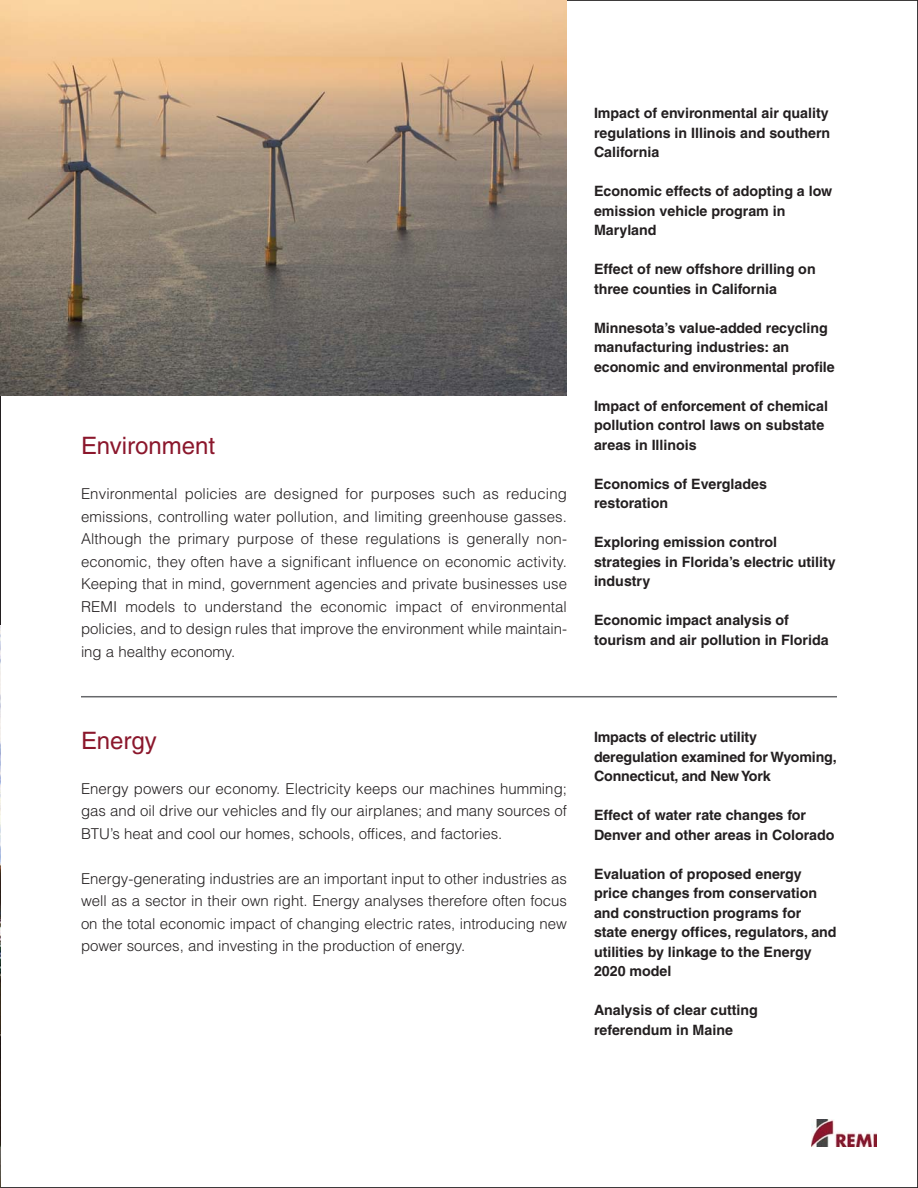
<style>
.page{position:relative;width:918px;height:1188px;background:#fff}
.page>*{position:absolute;margin:0;border:0;box-sizing:border-box;transform-origin:0 0}
.t1{font:24px "Helvetica";color:#8b172c}
.t2{font:300 15px/22.5px "Helvetica";color:#231f20;text-align:justify}
.t3{font:700 14.25px/19.5px "Helvetica";color:#231f20}
</style>
<div class="page">
<img style="left:0;top:626px;width:1px;height:562px">
<img style="left:0;top:0;width:567px;height:396px">
<img style="left:811px;top:1119px;width:66px;height:27px">
<hr style="left:81px;top:696px;width:756px;height:1px;background:#67686b">
<h1 class="t1" style="left:81px;top:437px;width:136px">Environment</h1>
<p class="t2" style="left:81px;top:484px;width:488px">Environmental policies are designed for purposes such as reducing emissions, controlling water pollution, and limiting greenhouse gasses.<br>Although the primary purpose of these regulations is generally non&shy;economic, they often have a significant influence on economic activity.<br>Keeping that in mind, government agencies and private businesses use REMI models to understand the economic impact of environmental policies, and to design rules that improve the environment while maintain&shy;ing a healthy economy.</p>
<p class="t3" style="left:594px;top:105px;width:238px;text-align:justify">Impact of environmental air quality regulations in Illinois and southern California</p>
<p class="t3" style="left:594px;top:183px;width:240px">Economic effects of adopting a low emission vehicle program in<br>Maryland</p>
<p class="t3" style="left:594px;top:261px;width:223px">Effect of new offshore drilling on three counties in California</p>
<p class="t3" style="left:594px;top:319px;width:242px">Minnesota’s value-added recycling manufacturing industries: an economic and environmental profile</p>
<p class="t3" style="left:594px;top:397px;width:236px">Impact of enforcement of chemical pollution control laws on substate areas in Illinois</p>
<p class="t3" style="left:594px;top:475px;width:174px">Economics of Everglades restoration</p>
<p class="t3" style="left:594px;top:534px;width:243px">Exploring emission control strategies in Florida’s electric utility industry</p>
<p class="t3" style="left:594px;top:612px;width:236px">Economic impact analysis of tourism and air pollution in Florida</p>
<h1 class="t1" style="left:81px;top:732px;width:77px">Energy</h1>
<p class="t2" style="left:81px;top:779px;width:488px">Energy powers our economy. Electricity keeps our machines humming; gas and oil drive our vehicles and fly our airplanes; and many sources of BTU’s heat and cool our homes, schools, offices, and factories.</p>
<p class="t2" style="left:81px;top:869px;width:487px">Energy-generating industries are an important input to other industries as well as a sector in their own right. Energy analyses therefore often focus on the total economic impact of changing electric rates, introducing new power sources, and investing in the production of energy.</p>
<p class="t3" style="left:594px;top:729px;width:244px">Impacts of electric utility deregulation examined for Wyoming,<br>Connecticut, and New York</p>
<p class="t3" style="left:594px;top:807px;width:242px">Effect of water rate changes for<br>Denver and other areas in Colorado</p>
<p class="t3" style="left:594px;top:865px;width:244px">Evaluation of proposed energy price changes from conservation and construction programs for state energy offices, regulators, and utilities by linkage to the Energy<br>2020 model</p>
<p class="t3" style="left:594px;top:1002px;width:165px">Analysis of clear cutting referendum in Maine</p>
</div>
